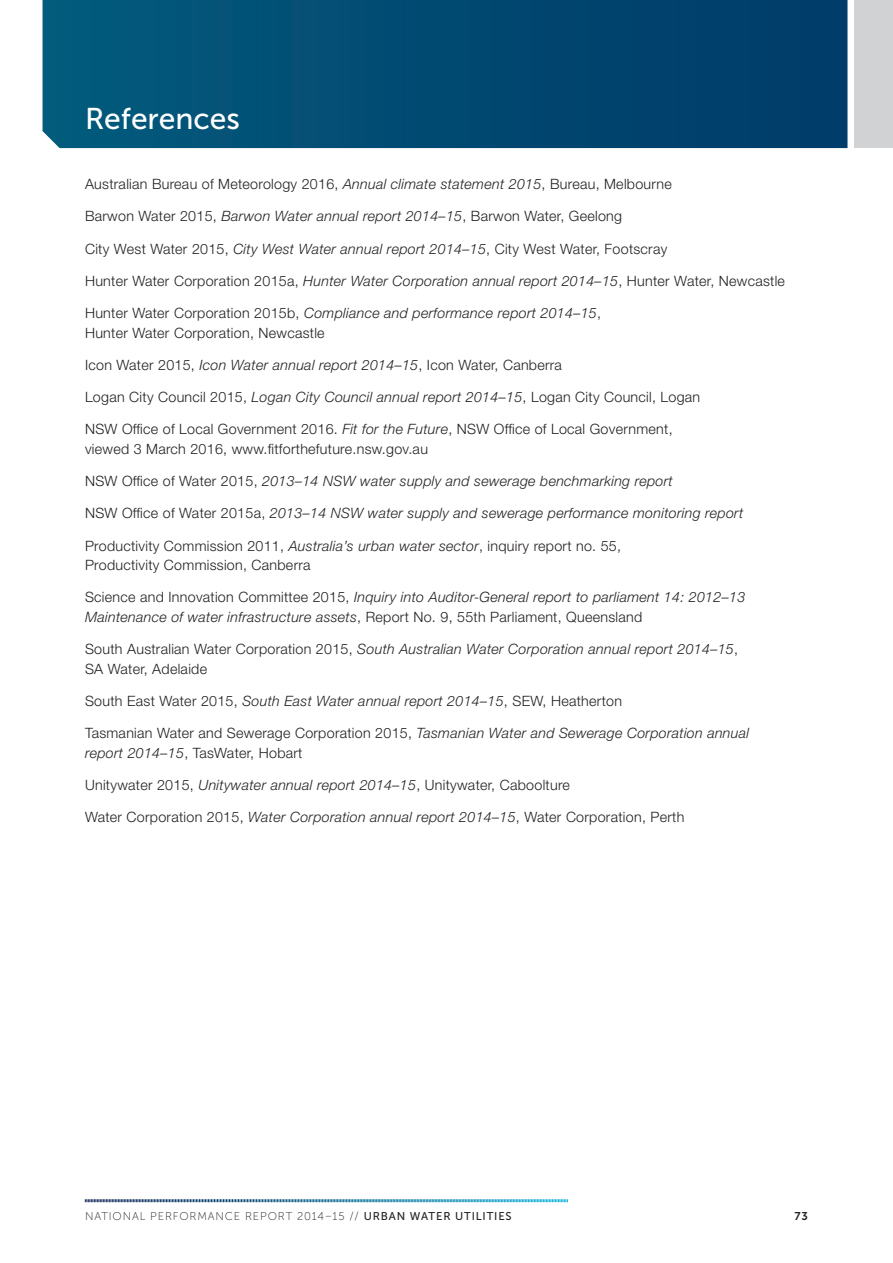
<style>
.page{position:relative;width:893px;height:1263px;background:#fff}
.page>*{position:absolute;margin:0;border:0;box-sizing:border-box;transform-origin:0 0}
.t1{font:30px "Museo Sans 500";color:#fff}
.t2{font:300 14.25px/19.5px "Helvetica Neue LT Std";letter-spacing:.02em;color:#231f20}
.t3{font:italic 300 14.25px/19.5px "Helvetica Neue LT Std";letter-spacing:.02em;color:#231f20}
.t4{font:11.25px "Museo Sans 100";letter-spacing:.075em;color:#231f20}
.t5{font:11.25px "Museo Sans 700";color:#231f20}
.s1{font-style:italic}
.s2{font-style:normal}
.s3{font-family:"Museo Sans 500"}
</style>
<div class="page">
<svg style="left:85px;top:1199px;width:483px;height:4px;background:#82b1c7"></svg>
<svg style="left:43px;top:0;width:804px;height:148px;background:#014a72"></svg>
<div style="left:855px;top:0;width:38px;height:148px;background:#d1d2d4"></div>
<h1 class="t1" style="left:85px;top:102px;width:157px">References</h1>
<p class="t2" style="left:85px;top:174px;width:588px">Australian Bureau of Meteorology 2016, <span class="s1">Annual climate statement 2015</span>, Bureau, Melbourne</p>
<p class="t2" style="left:85px;top:206px;width:539px">Barwon Water 2015, <span class="s1">Barwon Water annual report 2014–15</span>, Barwon Water, Geelong</p>
<p class="t2" style="left:85px;top:238px;width:584px">City West Water 2015, <span class="s1">City West Water annual report 2014–15</span>, City West Water, Footscray</p>
<p class="t2" style="left:85px;top:271px;width:701px">Hunter Water Corporation 2015a, <span class="s1">Hunter Water Corporation annual report 2014–15</span>, Hunter Water, Newcastle</p>
<p class="t2" style="left:85px;top:303px;width:518px">Hunter Water Corporation 2015b, <span class="s1">Compliance and performance report 2014–15</span>,<br>Hunter Water Corporation, Newcastle</p>
<p class="t2" style="left:85px;top:355px;width:478px">Icon Water 2015, <span class="s1">Icon Water annual report 2014–15</span>, Icon Water, Canberra</p>
<p class="t2" style="left:85px;top:387px;width:617px">Logan City Council 2015, <span class="s1">Logan City Council annual report 2014–15</span>, Logan City Council, Logan</p>
<p class="t2" style="left:85px;top:419px;width:589px">NSW Office of Local Government 2016. <span class="s1">Fit for the Future</span>, NSW Office of Local Government, viewed 3 March 2016, www.fitforthefuture.nsw.gov.au</p>
<p class="t3" style="left:85px;top:471px;width:589px"><span class="s2">NSW Office of Water 2015,</span> 2013–14 NSW water supply and sewerage benchmarking report</p>
<p class="t3" style="left:85px;top:503px;width:660px"><span class="s2">NSW Office of Water 2015a,</span> 2013–14 NSW water supply and sewerage performance monitoring report</p>
<p class="t2" style="left:85px;top:536px;width:538px">Productivity Commission 2011, <span class="s1">Australia’s urban water sector</span>, inquiry report no. 55,<br>Productivity Commission, Canberra</p>
<p class="t3" style="left:85px;top:587px;width:662px"><span class="s2">Science and Innovation Committee 2015,</span> Inquiry into Auditor-General report to parliament 14: 2012–13<br>Maintenance of water infrastructure assets<span class="s2">, Report No. 9, 55th Parliament, Queensland</span></p>
<p class="t2" style="left:85px;top:639px;width:655px">South Australian Water Corporation 2015, <span class="s1">South Australian Water Corporation annual report 2014–15</span>,<br>SA Water, Adelaide</p>
<p class="t2" style="left:85px;top:691px;width:538px">South East Water 2015, <span class="s1">South East Water annual report 2014–15</span>, SEW, Heatherton</p>
<p class="t2" style="left:85px;top:723px;width:666px">Tasmanian Water and Sewerage Corporation 2015, <span class="s1">Tasmanian Water and Sewerage Corporation annual report 2014–15</span>, TasWater, Hobart</p>
<p class="t2" style="left:85px;top:775px;width:486px">Unitywater 2015, <span class="s1">Unitywater annual report 2014–15</span>, Unitywater, Caboolture</p>
<p class="t2" style="left:85px;top:807px;width:601px">Water Corporation 2015, <span class="s1">Water Corporation annual report 2014–15</span>, Water Corporation, Perth</p>
<p class="t4" style="left:85px;top:1210px;width:428px">NATIONAL PERFORMANCE REPORT 2014–15 // <span class="s3">URBAN WATER UTILITIES</span></p>
<p class="t5" style="left:794px;top:1210px;width:15px">73</p>
</div>
